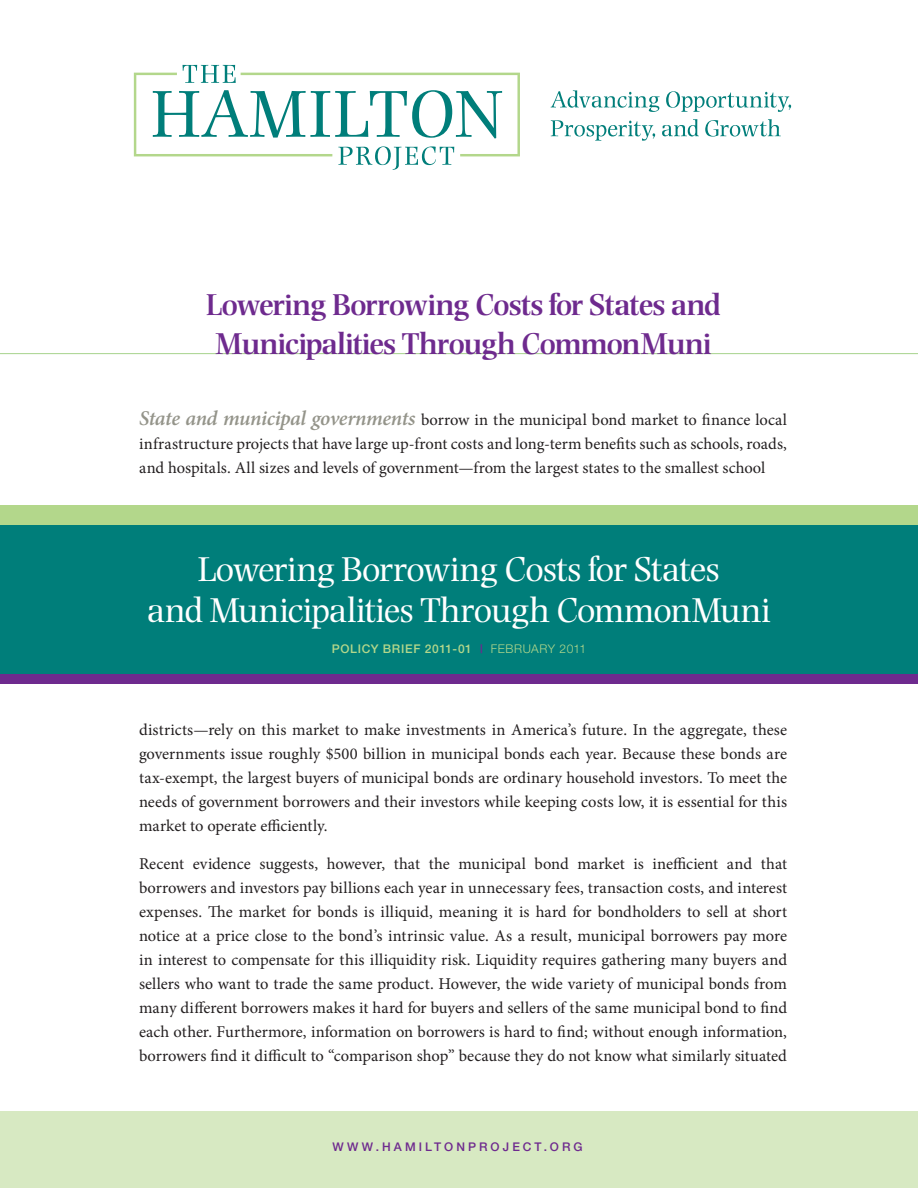
<style>
.page{position:relative;width:918px;height:1188px;background:#fff}
.page>*{position:absolute;margin:0;border:0;box-sizing:border-box;transform-origin:0 0}
.NEW_HEADLINE_1{font:36px "Photina MT Std";letter-spacing:-.02em;color:#fff}
.NEW_HEADLINE_1-2{font:600 31.5px/39px "Photina MT Std";letter-spacing:-.015em;color:#6e2a8e}
.NEW_REGULAR_BODY{font:16.5px/24px "Minion Pro";color:#231f20;text-align:justify}
.Cover_Headline{font:500 12px "Helvetica Neue";letter-spacing:.055em;color:#b3d78b}
.t1{font:500 12px "Helvetica Neue";letter-spacing:.255em;color:#6e2a8e}
.s1{font-weight:600;font-style:italic;font-size:21px;color:#94948a}
.s2{color:#6e2a8e}
.s3{font-weight:300}
</style>
<div class="page">
<div style="left:0;top:674px;width:918px;height:9px;background:#6e2a8e"></div>
<div style="left:0;top:1111px;width:918px;height:77px;background:#d7e9c2"></div>
<div style="left:0;top:512px;width:918px;height:162px;background:#007e7a"></div>
<svg style="left:134px;top:65px;width:386px;height:105px"></svg>
<svg style="left:551px;top:90px;width:109px;height:22px"></svg>
<svg style="left:666px;top:91px;width:125px;height:21px"></svg>
<svg style="left:551px;top:120px;width:104px;height:21px"></svg>
<svg style="left:662px;top:119px;width:37px;height:17px"></svg>
<svg style="left:705px;top:119px;width:76px;height:18px"></svg>
<div style="left:0;top:505px;width:918px;height:20px;background:#b3d78b"></div>
<hr style="left:0;top:353px;width:918px;height:1px;background:#a7d38d">
<p class="NEW_HEADLINE_1-2" style="left:206px;top:286px;width:516px">Lowering Borrowing Costs for States and<br>Municipalities Through CommonMuni</p>
<p class="NEW_REGULAR_BODY" style="left:139px;top:408px;width:650px"><span class="s1">State and municipal governments</span> borrow in the municipal bond market to finance local infrastructure projects that have large up-front costs and long-term benefits such as schools, roads, and hospitals. All sizes and levels of government—from the largest states to the smallest school</p>
<p class="NEW_HEADLINE_1" style="left:198px;top:549px;width:523px">Lowering Borrowing Costs for States</p>
<p class="NEW_HEADLINE_1" style="left:147px;top:589px;width:625px">and Municipalities Through CommonMuni</p>
<p class="Cover_Headline" style="left:332px;top:642px;width:256px">POLICY BRIEF 2011-01 <span class="s2">|</span> <span class="s3">FEBRUARY 2011</span></p>
<p class="NEW_REGULAR_BODY" style="left:139px;top:718px;width:650px">districts—rely on this market to make investments in America’s future. In the aggregate, these governments issue roughly $500 billion in municipal bonds each year. Because these bonds are tax-exempt, the largest buyers of municipal bonds are ordinary household investors. To meet the needs of government borrowers and their investors while keeping costs low, it is essential for this market to operate efficiently.</p>
<p class="NEW_REGULAR_BODY" style="left:139px;top:852px;width:650px">Recent evidence suggests, however, that the municipal bond market is inefficient and that borrowers and investors pay billions each year in unnecessary fees, transaction costs, and interest expenses. The market for bonds is illiquid, meaning it is hard for bondholders to sell at short notice at a price close to the bond’s intrinsic value. As a result, municipal borrowers pay more in interest to compensate for this illiquidity risk. Liquidity requires gathering many buyers and sellers who want to trade the same product. However, the wide variety of municipal bonds from many different borrowers makes it hard for buyers and sellers of the same municipal bond to find each other. Furthermore, information on borrowers is hard to find; without enough information, borrowers find it difficult to “comparison shop” because they do not know what similarly situated</p>
<p class="t1" style="left:332px;top:1140px;width:252px">WWW.HAMILTONPROJECT.ORG</p>
</div>
